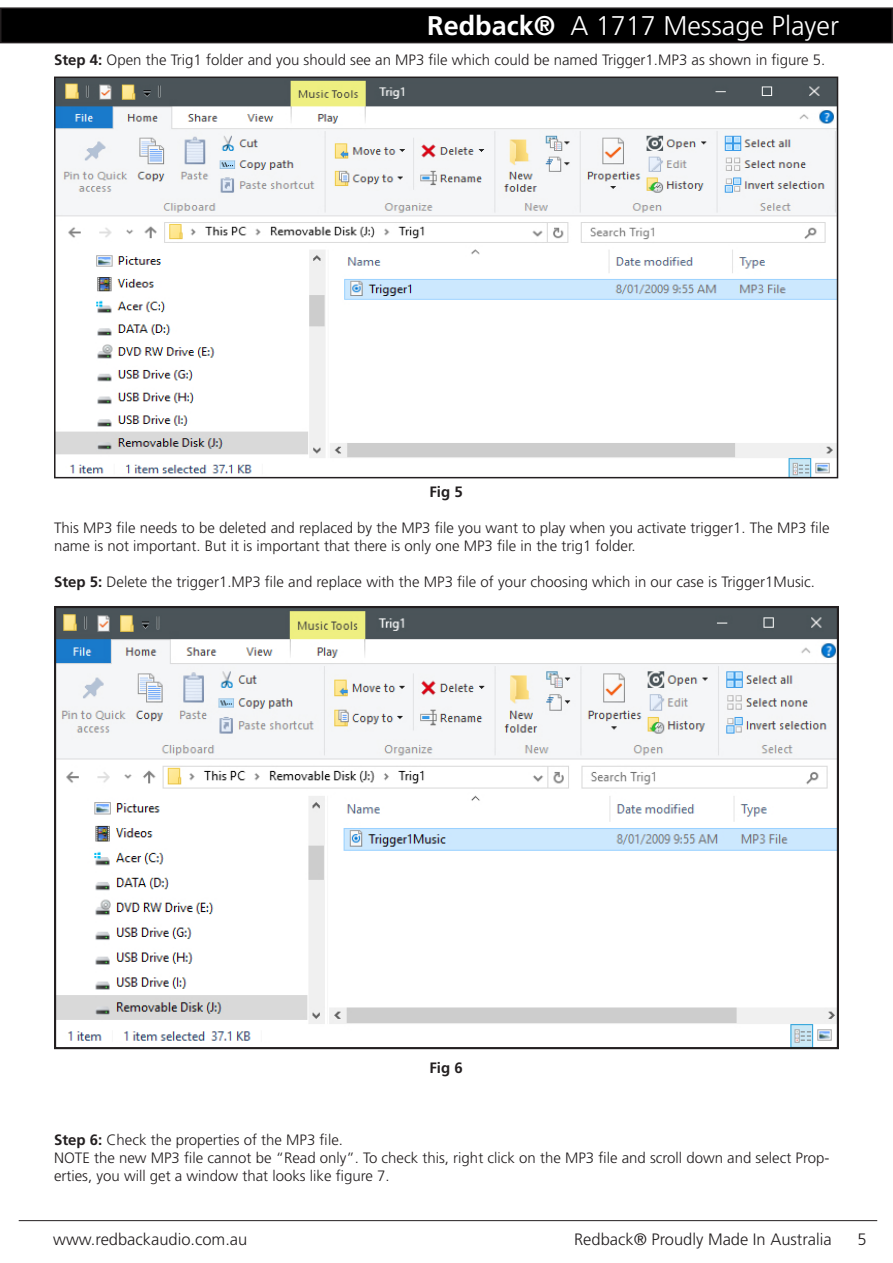
<style>
.page{position:relative;width:893px;height:1263px;background:#fff}
.page>*{position:absolute;margin:0;border:0;box-sizing:border-box;transform-origin:0 0}
.t1{font:300 27px "Frutiger LT Std";color:#fff}
.t2{font:300 16.5px "Frutiger LT Std";color:#231f20}
.Level_1{font:300 15px/18px "Frutiger LT Std";color:#231f20}
.Level_2{font:700 15px "Frutiger LT Std";color:#231f20}
.s1{font-weight:700}
</style>
<div class="page">
<div style="left:1px;top:8px;width:891px;height:35px;background:#000"></div>
<div style="left:0;top:7px;width:893px;height:36px;border:2px solid #231f20"></div>
<hr style="left:19px;top:1220px;width:858px;height:1px;background:#231f20">
<img style="left:57px;top:80px;width:778px;height:395px">
<div style="left:54px;top:77px;width:784px;height:401px;border:2px solid #231f20"></div>
<img style="left:57px;top:609px;width:779px;height:437px">
<div style="left:54px;top:606px;width:785px;height:443px;border:2px solid #231f20"></div>
<h1 class="t1" style="left:427px;top:11px;width:413px"><span class="s1">Redback®</span> A 1717 Message Player</h1>
<p class="Level_1" style="left:54px;top:51px;width:773px"><span class="s1">Step 4:</span> Open the Trig1 folder and you should see an MP3 file which could be named Trigger1.MP3 as shown in figure 5.</p>
<p class="Level_2" style="left:429px;top:483px;width:35px">Fig 5</p>
<p class="Level_1" style="left:54px;top:519px;width:777px">This MP3 file needs to be deleted and replaced by the MP3 file you want to play when you activate trigger1. The MP3 file name is not important. But it is important that there is only one MP3 file in the trig1 folder.</p>
<p class="Level_1" style="left:54px;top:573px;width:763px"><span class="s1">Step 5:</span> Delete the trigger1.MP3 file and replace with the MP3 file of your choosing which in our case is Trigger1Music.</p>
<p class="Level_2" style="left:429px;top:1059px;width:35px">Fig 6</p>
<p class="Level_1" style="left:54px;top:1131px;width:290px"><span class="s1">Step 6:</span> Check the properties of the MP3 file.</p>
<p class="Level_1" style="left:54px;top:1149px;width:777px">NOTE the new MP3 file cannot be “Read only”. To check this, right click on the MP3 file and scroll down and select Prop&shy;erties, you will get a window that looks like figure 7.</p>
<p class="t2" style="left:53px;top:1229px;width:196px">www.redbackaudio.com.au</p>
<p class="t2" style="left:574px;top:1229px;width:259px">Redback® Proudly Made In Australia</p>
<p class="t2" style="left:857px;top:1229px;width:11px">5</p>
</div>
